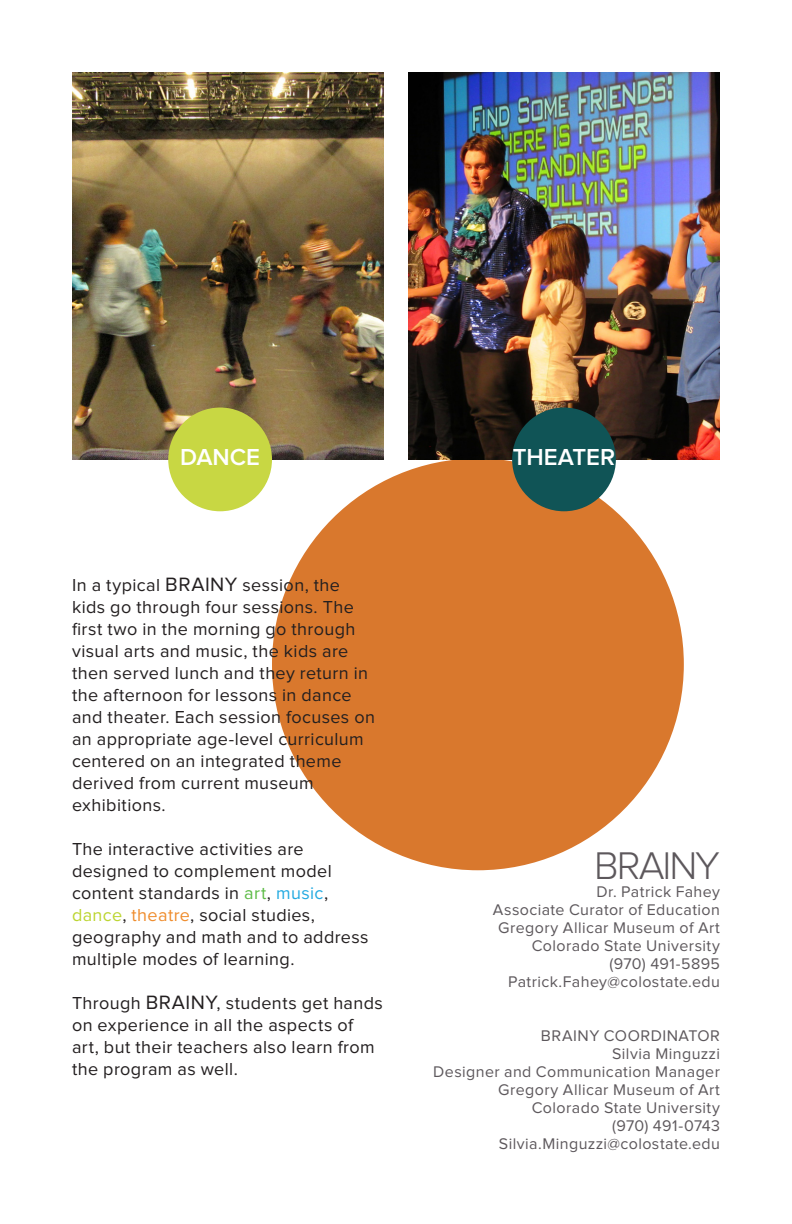
<style>
.page{position:relative;width:792px;height:1224px;background:#fff}
.page>*{position:absolute;margin:0;border:0;box-sizing:border-box;transform-origin:0 0}
.t1{font:300 40px "Proxima Nova";letter-spacing:-.055em;color:#5d585c}
.t2{font:600 24px "Proxima Nova";color:#fff}
.t3{font:18px/22px "Proxima Nova";letter-spacing:.02em;color:#231f20}
.t4{font:16px "Proxima Nova";letter-spacing:.025em;color:#5d585c}
.s1{font-size:20px}
.s2{color:#5dbb46}
.s3{color:#24aae1}
.s4{color:#bcd531}
.s5{color:#ef8d2e}
</style>
<div class="page">
<div style="left:272px;top:458px;width:412px;height:412px;background:#d9782d;border-radius:50%"></div>
<img style="left:72px;top:72px;width:312px;height:387px">
<img style="left:408px;top:72px;width:312px;height:387px">
<div style="left:168px;top:408px;width:104px;height:103px;background:#c8d743;border-radius:50%"></div>
<div style="left:512px;top:408px;width:104px;height:103px;background:#105456;border-radius:50%"></div>
<p class="t2" style="left:180px;top:446px;width:81px">DANCE</p>
<p class="t2" style="left:513px;top:446px;width:104px">THEATER</p>
<p class="t3" style="left:72px;top:575px;width:305px">In a typical <span class="s1">BRAINY</span> session, the kids go through four sessions. The first two in the morning go through visual arts and music, the kids are then served lunch and they return in the afternoon for lessons in dance and theater. Each session focuses on an appropriate age-level curriculum centered on an integrated theme derived from current museum exhibitions.</p>
<p class="t3" style="left:72px;top:839px;width:298px">The interactive activities are designed to complement model content standards in <span class="s2">art</span>, <span class="s3">music</span>, <span class="s4">dance</span>, <span class="s5">theatre</span>, social studies, geography and math and to address multiple modes of learning.</p>
<p class="t3" style="left:72px;top:993px;width:313px">Through <span class="s1">BRAINY</span>, students get hands on experience in all the aspects of art, but their teachers also learn from the program as well.</p>
<p class="t1" style="left:594px;top:847px;width:127px">BRAINY</p>
<p class="t4" style="left:596px;top:884px;width:125px">Dr. Patrick Fahey</p>
<p class="t4" style="left:493px;top:902px;width:229px">Associate Curator of Education</p>
<p class="t4" style="left:498px;top:920px;width:223px">Gregory Allicar Museum of Art</p>
<p class="t4" style="left:532px;top:938px;width:190px">Colorado State University</p>
<p class="t4" style="left:610px;top:956px;width:112px">(970) 491-5895</p>
<p class="t4" style="left:508px;top:974px;width:213px">Patrick.Fahey@colostate.edu</p>
<p class="t4" style="left:541px;top:1028px;width:180px">BRAINY COORDINATOR</p>
<p class="t4" style="left:612px;top:1046px;width:109px">Silvia Minguzzi</p>
<p class="t4" style="left:433px;top:1064px;width:288px">Designer and Communication Manager</p>
<p class="t4" style="left:498px;top:1082px;width:223px">Gregory Allicar Museum of Art</p>
<p class="t4" style="left:532px;top:1100px;width:190px">Colorado State University</p>
<p class="t4" style="left:612px;top:1118px;width:109px">(970) 491-0743</p>
<p class="t4" style="left:499px;top:1136px;width:223px">Silvia.Minguzzi@colostate.edu</p>
</div>
